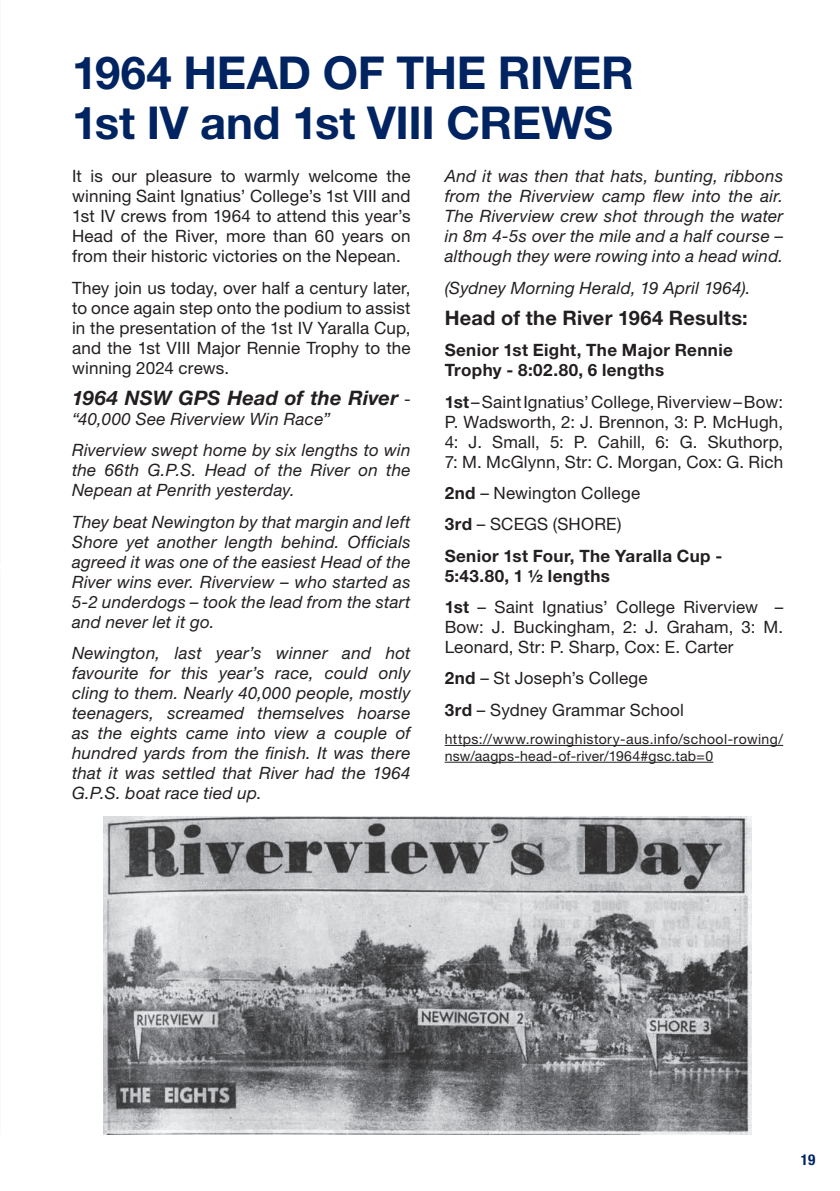
<style>
.page{position:relative;width:840px;height:1191px;background:#fff}
.page>*{position:absolute;margin:0;border:0;box-sizing:border-box;transform-origin:0 0}
.t1{font:700 45.4px/49.8px "Helvetica Neue LT Std";letter-spacing:-.005em;color:#002361}
.t2{font:700 20px "Helvetica Neue LT Std";letter-spacing:.015em;color:#231f20}
.t3{font:italic 700 20px "Helvetica Neue LT Std";letter-spacing:.005em;color:#231f20}
.t4{font:italic 17px/20px "Helvetica Neue LT Std";letter-spacing:.015em;color:#231f20;text-align:justify}
.t5{font:17px/20px "Helvetica Neue LT Std";letter-spacing:.01em;color:#231f20;text-align:justify}
.t6{font:700 17px/31.4px "Helvetica Neue LT Std";letter-spacing:.02em;color:#231f20}
.t7{font:700 condensed 15px "Helvetica Neue LT Std";color:#002361}
.t8{font:14px/16.8px "Helvetica Neue LT Std";letter-spacing:.03em;color:#231f20}
.s1{font-weight:400;font-style:normal;font-size:17px}
.s2{font-weight:700}
.s3{font-weight:400}
</style>
<div class="page">
<img style="left:0;top:0;width:1px;height:564px">
<hr style="left:444px;top:745px;width:338px;height:1px;background:#231f20">
<hr style="left:444px;top:762px;width:269px;height:1px;background:#231f20">
<img style="left:103px;top:816px;width:648px;height:318px">
<h1 class="t1" style="left:72px;top:47px;width:563px">1964 HEAD OF THE RIVER<br>1st IV and 1st VIII CREWS</h1>
<p class="t5" style="left:72px;top:166px;width:340px">It is our pleasure to warmly welcome the winning Saint Ignatius’ College’s 1st VIII and 1st IV crews from 1964 to attend this year’s Head of the River, more than 60 years on from their historic victories on the Nepean.</p>
<p class="t5" style="left:72px;top:277px;width:340px">They join us today, over half a century later, to once again step onto the podium to assist in the presentation of the 1st IV Yaralla Cup, and the 1st VIII Major Rennie Trophy to the winning 2024 crews.</p>
<p class="t3" style="left:72px;top:385px;width:340px">1964 NSW GPS Head of the River <span class="s1">-</span></p>
<p class="t4" style="left:72px;top:403px;width:340px;line-height:31.4px">“40,000 See Riverview Win Race”<br>Riverview swept home by six lengths to win</p>
<p class="t4" style="left:72px;top:460px;width:340px">the 66th G.P.S. Head of the River on the<br>Nepean at Penrith yesterday.</p>
<p class="t4" style="left:72px;top:511px;width:340px">They beat Newington by that margin and left Shore yet another length behind. Officials agreed it was one of the easiest Head of the River wins ever. Riverview – who started as 5-2 underdogs – took the lead from the start and never let it go.</p>
<p class="t4" style="left:72px;top:643px;width:340px">Newington, last year’s winner and hot favourite for this year’s race, could only cling to them. Nearly 40,000 people, mostly teenagers, screamed themselves hoarse as the eights came into view a couple of hundred yards from the finish. It was there that it was settled that River had the 1964<br>G.P.S. boat race tied up.</p>
<p class="t4" style="left:444px;top:166px;width:340px">And it was then that hats, bunting, ribbons from the Riverview camp flew into the air.<br>The Riverview crew shot through the water in 8m 4-5s over the mile and a half course – although they were rowing into a head wind.</p>
<p class="t4" style="left:444px;top:277px;width:307px">(Sydney Morning Herald, 19 April 1964).</p>
<p class="t2" style="left:444px;top:305px;width:304px">Head of the River 1964 Results:</p>
<p class="t6" style="left:444px;top:340px;width:289px;line-height:20px">Senior 1st Eight, The Major Rennie<br>Trophy - 8:02.80, 6 lengths</p>
<p class="t5" style="left:444px;top:391px;width:340px"><span class="s2">1st</span> – Saint Ignatius’ College, Riverview – Bow:<br>P. Wadsworth, 2: J. Brennon, 3: P. McHugh, 4: J. Small, 5: P. Cahill, 6: G. Skuthorp, 7: M. McGlynn, Str: C. Morgan, Cox: G. Rich</p>
<p class="t6" style="left:444px;top:477px;width:279px">2nd <span class="s3">– Newington College<br></span>3rd <span class="s3">– SCEGS (SHORE)<br></span>Senior 1st Four, The Yaralla Cup -</p>
<p class="t5" style="left:444px;top:560px;width:340px;line-height:31.4px"><span class="s2">5:43.80, 1 ½ lengths<br>1st</span> – Saint Ignatius’ College Riverview –</p>
<p class="t5" style="left:444px;top:617px;width:340px">Bow: J. Buckingham, 2: J. Graham, 3: M.<br>Leonard, Str: P. Sharp, Cox: E. Carter</p>
<p class="t5" style="left:444px;top:662px;width:240px;line-height:31.4px"><span class="s2">2nd</span> – St Joseph’s College<br><span class="s2">3rd</span> – Sydney Grammar School</p>
<p class="t8" style="left:444px;top:730px;width:340px">https://www.rowinghistory-aus.info/school-rowing/ nsw/aagps-head-of-river/1964#gsc.tab=0</p>
<p class="t7" style="left:800px;top:1150px;width:16px">19</p>
</div>
